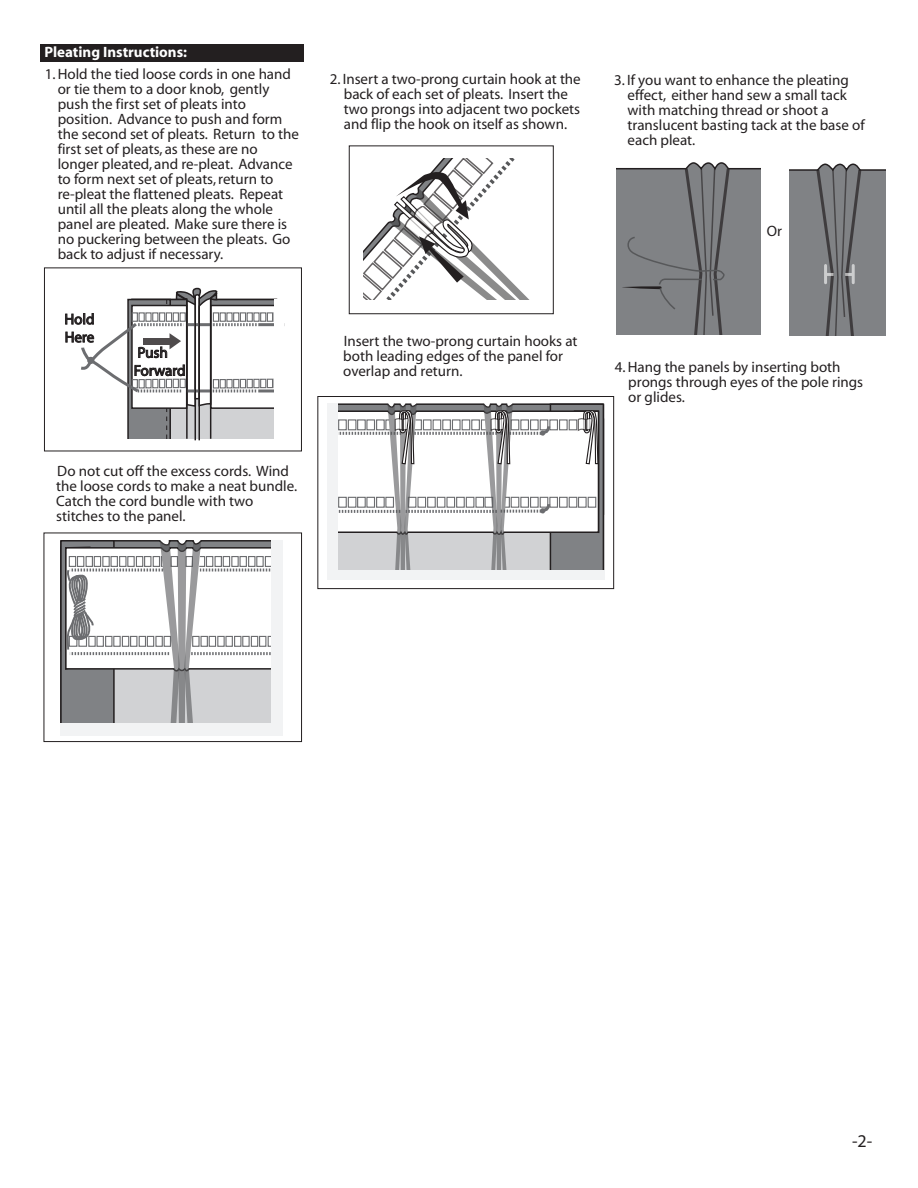
<style>
.page{position:relative;width:918px;height:1188px;background:#fff}
.page>*{position:absolute;margin:0;border:0;box-sizing:border-box;transform-origin:0 0}
.t1{font:18px "Myriad Pro";color:#231f20}
.t2{font:15px/15px "Myriad";color:#231f20}
.t3{font:700 15px "Myriad";color:#fff}
.t4{font:15px/18px "Myriad Pro";color:#231f20}
</style>
<div class="page">
<div style="left:41px;top:44px;width:263px;height:17px;background:#231f20"></div>
<svg style="left:616px;top:162px;width:145px;height:173px;background:#7e7f82"></svg>
<svg style="left:789px;top:163px;width:97px;height:173px;background:#7d7f82"></svg>
<svg style="left:348px;top:145px;width:206px;height:170px"></svg>
<div style="left:349px;top:146px;width:205px;height:168px;border:1px solid #231f20"></div>
<div style="left:44px;top:268px;width:258px;height:183px;border:1px solid #231f20"></div>
<svg style="left:65px;top:61px;width:213px;height:380px"></svg>
<hr style="left:195px;top:298px;width:1px;height:142px;background:#231f20">
<hr style="left:198px;top:298px;width:2px;height:142px;background:#231f20">
<svg style="left:60px;top:540px;width:211px;height:183px"></svg>
<div style="left:271px;top:540px;width:12px;height:190px;background:#f2f3f4"></div>
<div style="left:60px;top:723px;width:223px;height:12px;background:#f2f3f4"></div>
<div style="left:44px;top:533px;width:258px;height:209px;border:1px solid #231f20"></div>
<div style="left:327px;top:403px;width:10px;height:177px;background:#f2f3f4"></div>
<svg style="left:337px;top:403px;width:268px;height:175px"></svg>
<div style="left:327px;top:570px;width:277px;height:10px;background:#f2f3f4"></div>
<div style="left:317px;top:396px;width:297px;height:193px;border:1px solid #231f20"></div>
<p class="t3" style="left:44px;top:44px;width:144px">Pleating Instructions:</p>
<p class="t2" style="left:58px;top:67px;width:243px;text-indent:-13px">1.Hold the tied loose cords in one hand or tie them to a door knob, gently push the first set of pleats into position. Advance to push and form the second set of pleats. Return to the first set of pleats, as these are no longer pleated, and re-pleat. Advance to form next set of pleats,return to re-pleat the flattened pleats. Repeat until all the pleats along the whole panel are pleated. Make sure there is no puckering between the pleats. Go back to adjust if necessary.</p>
<p class="t4" style="left:64px;top:310px;width:32px">Hold<br>Here</p>
<p class="t4" style="left:134px;top:343px;width:53px">Push<br>Forward</p>
<p class="t2" style="left:344px;top:72px;width:239px;text-indent:-14px">2. Insert a two-prong curtain hook at the back of each set of pleats. Insert the two prongs into adjacent two pockets and flip the hook on itself as shown.</p>
<p class="t2" style="left:343px;top:334px;width:236px">Insert the two-prong curtain hooks at both leading edges of the panel for overlap and return.</p>
<p class="t2" style="left:56px;top:464px;width:242px">Do not cut off the excess cords. Wind the loose cords to make a neat bundle.<br>Catch the cord bundle with two stitches to the panel.</p>
<p class="t2" style="left:628px;top:73px;width:239px;text-indent:-13px">3. If you want to enhance the pleating effect, either hand sew a small tack with matching thread or shoot a translucent basting tack at the base of each pleat.</p>
<p class="t4" style="left:767px;top:222px;width:17px">Or</p>
<p class="t2" style="left:628px;top:360px;width:236px;text-indent:-13px">4. Hang the panels by inserting both prongs through eyes of the pole rings or glides.</p>
<p class="t1" style="left:852px;top:1130px;width:22px">-2-</p>
</div>
